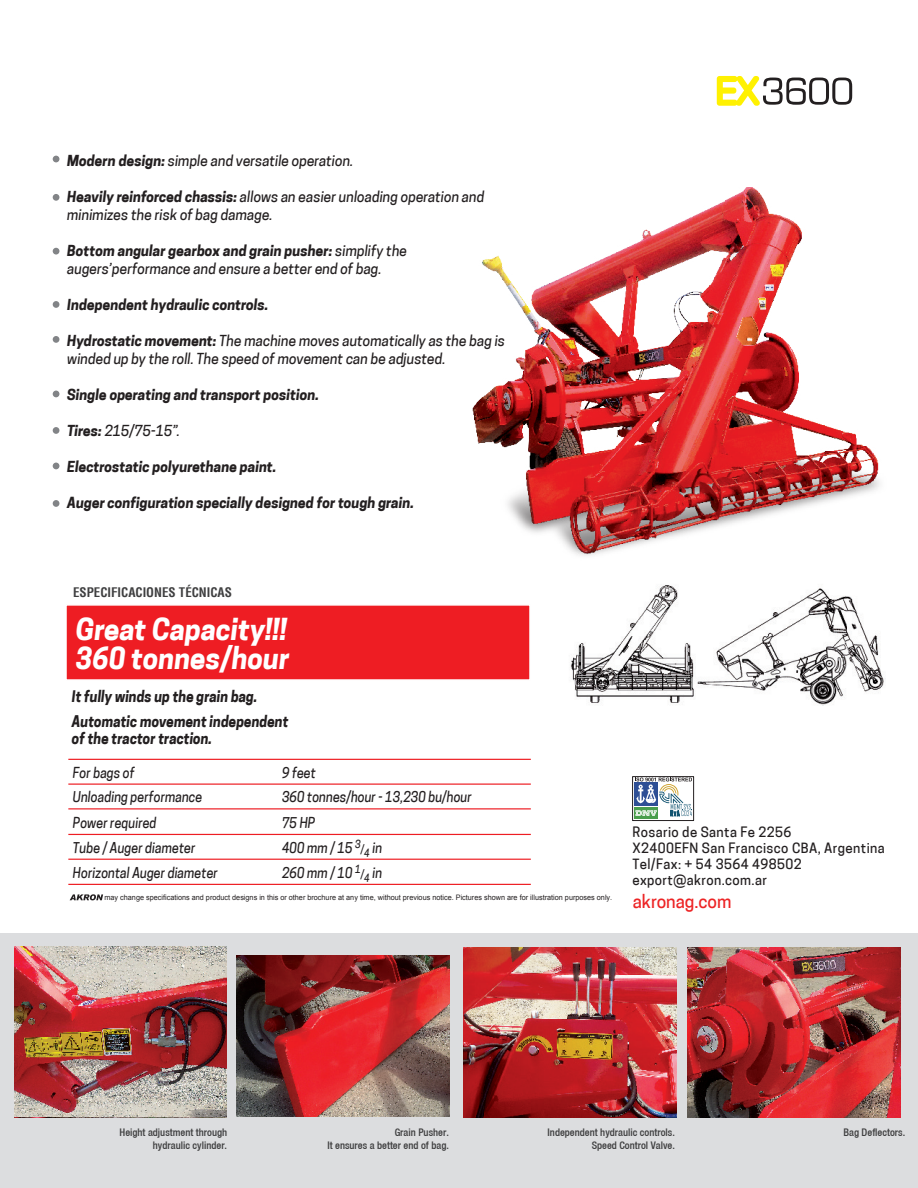
<style>
.page{position:relative;width:918px;height:1188px;background:#fff}
.page>*{position:absolute;margin:0;border:0;box-sizing:border-box;transform-origin:0 0}
.t1{font:italic 700 28.5px/28.7px "Coo Hew";color:#fff}
.t2{font:17.4px "Coo Hew";color:#ed2425}
.t3{font:italic 700 15px/24.8px "Coo Hew";color:#231f20;scale:.9 1}
.t4{font:italic 14.25px/18px "Coo Hew";color:#231f20}
.t5{font:italic 700 14.25px "Coo Hew";color:#231f20}
.t6{font:italic 13.95px/25px "Coo Hew";color:#231f20;scale:.9 1}
.t7{font:13.2px/15.9px "Coo Hew";letter-spacing:.03em;color:#231f20}
.t8{font:700 condensed 12.9px "Helvetica";color:#3e3e3f}
.t9{font:500 condensed 10.5px/12.6px "Helvetica 67";color:#3e3e3f;text-align:right}
.t10{font:7.5px "Arial";color:#231f20}
.s1{font-weight:700}
.s2{font-size:10.5px}
</style>
<div class="page">
<div style="left:65px;top:604px;width:466px;height:77px;background:#ee1d23;border:2px solid #fff"></div>
<div style="left:0;top:934px;width:918px;height:254px;background:#dcdddf"></div>
<svg style="left:70px;top:894px;width:33px;height:6px"></svg>
<div style="left:634px;top:782px;width:24px;height:24px;background:#2e4f95"></div>
<div style="left:634px;top:807px;width:24px;height:12px;background:#4a9e4d"></div>
<div style="left:632px;top:776px;width:62px;height:45px;border:1px solid #231f20"></div>
<svg style="left:635px;top:778px;width:57px;height:38px"></svg>
<hr style="left:68px;top:759px;width:463px;height:1px;background:#ee1d23">
<hr style="left:68px;top:784px;width:463px;height:1px;background:#ee1d23">
<hr style="left:68px;top:808px;width:463px;height:1px;background:#ee1d23">
<hr style="left:68px;top:834px;width:463px;height:1px;background:#ee1d23">
<hr style="left:68px;top:859px;width:463px;height:1px;background:#ee1d23">
<hr style="left:68px;top:884px;width:463px;height:1px;background:#ee1d23">
<img style="left:14px;top:947px;width:213px;height:170px">
<svg style="left:53px;top:156px;width:6px;height:6px"></svg>
<div style="left:53px;top:194px;width:6px;height:7px;background:#828487;border-radius:50%"></div>
<div style="left:53px;top:248px;width:6px;height:7px;background:#828487;border-radius:50%"></div>
<div style="left:53px;top:301px;width:6px;height:7px;background:#828487;border-radius:50%"></div>
<div style="left:53px;top:336px;width:6px;height:7px;background:#828487;border-radius:50%"></div>
<svg style="left:53px;top:391px;width:6px;height:6px"></svg>
<div style="left:53px;top:427px;width:6px;height:7px;background:#828487;border-radius:50%"></div>
<svg style="left:53px;top:463px;width:6px;height:6px"></svg>
<div style="left:53px;top:500px;width:6px;height:7px;background:#828487;border-radius:50%"></div>
<img style="left:472px;top:188px;width:408px;height:368px">
<svg style="left:717px;top:76px;width:135px;height:30px"></svg>
<img style="left:570px;top:585px;width:314px;height:121px">
<img style="left:237px;top:956px;width:212px;height:161px">
<img style="left:464px;top:948px;width:212px;height:170px">
<img style="left:688px;top:947px;width:212px;height:170px">
<p class="t4" style="left:67px;top:151px;width:288px"><span class="s1">Modern design:</span> simple and versatile operation.</p>
<p class="t4" style="left:67px;top:187px;width:419px"><span class="s1">Heavily reinforced chassis:</span> allows an easier unloading operation and minimizes the risk of bag damage.</p>
<p class="t4" style="left:67px;top:241px;width:341px"><span class="s1">Bottom angular gearbox and grain pusher:</span> simplify the augers’performance and ensure a better end of bag.</p>
<p class="t5" style="left:67px;top:296px;width:203px">Independent hydraulic controls.</p>
<p class="t4" style="left:67px;top:331px;width:439px"><span class="s1">Hydrostatic movement:</span> The machine moves automatically as the bag is winded up by the roll. The speed of movement can be adjusted.</p>
<p class="t5" style="left:67px;top:386px;width:254px">Single operating and transport position.</p>
<p class="t4" style="left:67px;top:421px;width:114px"><span class="s1">Tires:</span> 215/75-15”.</p>
<p class="t5" style="left:67px;top:458px;width:211px">Electrostatic polyurethane paint.</p>
<p class="t5" style="left:67px;top:494px;width:349px">Auger configuration specially designed for tough grain.</p>
<p class="t8" style="left:73px;top:584px;width:160px">ESPECIFICACIONES TÉCNICAS</p>
<h1 class="t1" style="left:76px;top:615px;width:216px">Great Capacity!!!<br>360 tonnes/hour</h1>
<p class="t3" style="left:72px;top:684px;width:242px">It fully winds up the grain bag.<br>Automatic movement independent</p>
<p class="t3" style="left:72px;top:726px;width:157px">of the tractor traction.</p>
<p class="t6" style="left:73px;top:760px;width:70px">For bags of</p>
<p class="t6" style="left:73px;top:785px;width:163px">Unloading performance<br>Power required<br>Tube / Auger diameter<br>Horizontal Auger diameter</p>
<p class="t6" style="left:282px;top:760px;width:212px">9 feet<br>360 tonnes/hour - 13,230 bu/hour<br>75 HP<br>400 mm / 15 <sup>3</sup><span class="s2">/</span><sub>4</sub> in<br>260 mm / 10 <sup>1</sup><span class="s2">/</span><sub>4</sub> in</p>
<p class="t10" style="left:105px;top:892px;width:509px">may change specifications and product designs in this or other brochure at any time, without previous notice. Pictures shown are for illustration purposes only.</p>
<p class="t7" style="left:632px;top:825px;width:254px">Rosario de Santa Fe 2256<br>X2400EFN San Francisco CBA, Argentina<br>Tel/Fax: + 54 3564 498502 export@akron.com.ar</p>
<p class="t2" style="left:633px;top:891px;width:100px">akronag.com</p>
<p class="t9" style="left:120px;top:1126px;width:109px">Height adjustment through hydraulic cylinder.</p>
<p class="t9" style="left:327px;top:1126px;width:123px">Grain Pusher.<br>It ensures a better end of bag.</p>
<p class="t9" style="left:548px;top:1126px;width:129px">Independent hydraulic controls.<br>Speed Control Valve.</p>
<p class="t9" style="left:844px;top:1126px;width:63px">Bag Deflectors.</p>
</div>
